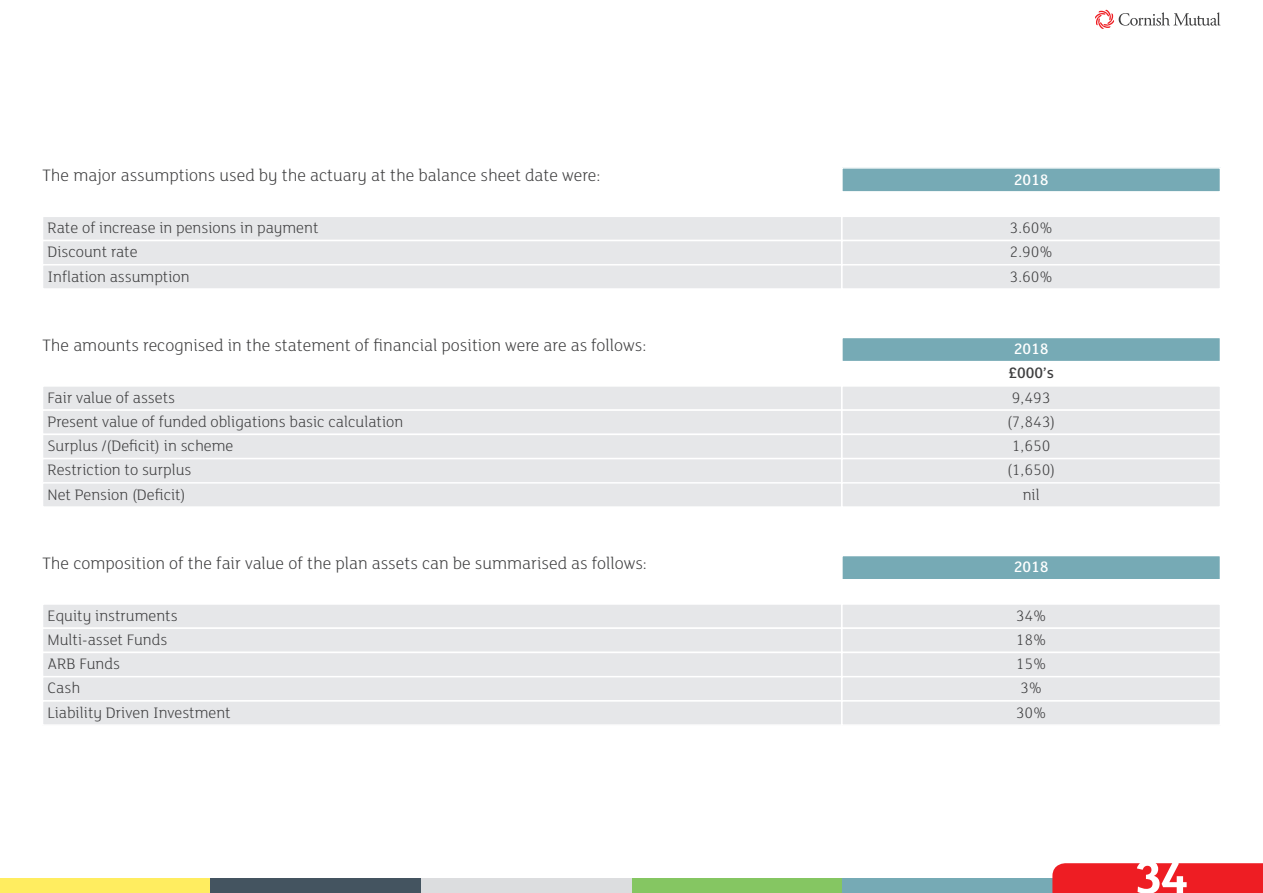
<style>
.page{position:relative;width:1263px;height:893px;background:#fff}
.page>*{position:absolute;margin:0;border:0;box-sizing:border-box;transform-origin:0 0}
.t1{font:700 51px "FS Lola";color:#fff}
.t2{font:300 18px "FS Lola";color:#3e3e3f}
.t3{font:300 16.5px/24.3px "FS Lola";color:#3e3e3f}
.t4{font:500 16.5px "FS Lola";color:#fff}
.t5{font:500 16.5px "FS Lola";color:#3e3e3f}
</style>
<div class="page">
<div style="left:842px;top:878px;width:210px;height:15px;background:#76aab5"></div>
<div style="left:1052px;top:863px;width:211px;height:30px;background:#ee1d23"></div>
<div style="left:631px;top:878px;width:211px;height:15px;background:#85c662"></div>
<div style="left:0;top:878px;width:210px;height:15px;background:#ffed60"></div>
<div style="left:421px;top:878px;width:210px;height:15px;background:#dcdddf"></div>
<div style="left:210px;top:878px;width:211px;height:15px;background:#445460"></div>
<svg style="left:1095px;top:9px;width:125px;height:20px"></svg>
<div style="left:842px;top:168px;width:378px;height:24px;background:#76aab5"></div>
<div style="left:841px;top:167px;width:380px;height:26px;border:2px solid #fff"></div>
<div style="left:841px;top:191px;width:380px;height:26px;border:2px solid #fff"></div>
<div style="left:43px;top:216px;width:799px;height:25px;background:#e6e7e9"></div>
<div style="left:42px;top:216px;width:801px;height:25px;border:2px solid #fff"></div>
<div style="left:43px;top:241px;width:799px;height:24px;background:#e6e7e9"></div>
<div style="left:42px;top:240px;width:801px;height:25px;border:2px solid #fff"></div>
<div style="left:43px;top:265px;width:799px;height:24px;background:#e6e7e9"></div>
<div style="left:42px;top:264px;width:801px;height:26px;border:2px solid #fff"></div>
<div style="left:842px;top:216px;width:378px;height:25px;background:#e6e7e9"></div>
<div style="left:841px;top:216px;width:380px;height:25px;border:2px solid #fff"></div>
<div style="left:842px;top:241px;width:378px;height:24px;background:#e6e7e9"></div>
<div style="left:841px;top:240px;width:380px;height:25px;border:2px solid #fff"></div>
<div style="left:842px;top:265px;width:378px;height:24px;background:#e6e7e9"></div>
<div style="left:841px;top:264px;width:380px;height:26px;border:2px solid #fff"></div>
<div style="left:842px;top:337px;width:378px;height:25px;background:#76aab5"></div>
<div style="left:841px;top:337px;width:380px;height:25px;border:2px solid #fff"></div>
<div style="left:841px;top:361px;width:380px;height:26px;border:2px solid #fff"></div>
<div style="left:43px;top:386px;width:799px;height:24px;background:#e6e7e9"></div>
<div style="left:42px;top:385px;width:801px;height:26px;border:2px solid #fff"></div>
<div style="left:43px;top:410px;width:799px;height:24px;background:#e6e7e9"></div>
<div style="left:42px;top:409px;width:801px;height:26px;border:2px solid #fff"></div>
<div style="left:43px;top:434px;width:799px;height:25px;background:#e6e7e9"></div>
<div style="left:42px;top:434px;width:801px;height:25px;border:2px solid #fff"></div>
<div style="left:842px;top:386px;width:378px;height:24px;background:#e6e7e9"></div>
<div style="left:841px;top:385px;width:380px;height:26px;border:2px solid #fff"></div>
<div style="left:842px;top:410px;width:378px;height:24px;background:#e6e7e9"></div>
<div style="left:841px;top:409px;width:380px;height:26px;border:2px solid #fff"></div>
<div style="left:842px;top:434px;width:378px;height:25px;background:#e6e7e9"></div>
<div style="left:841px;top:434px;width:380px;height:25px;border:2px solid #fff"></div>
<div style="left:43px;top:459px;width:799px;height:24px;background:#e6e7e9"></div>
<div style="left:42px;top:458px;width:801px;height:26px;border:2px solid #fff"></div>
<div style="left:43px;top:483px;width:799px;height:24px;background:#e6e7e9"></div>
<div style="left:42px;top:482px;width:801px;height:26px;border:2px solid #fff"></div>
<div style="left:842px;top:459px;width:378px;height:24px;background:#e6e7e9"></div>
<div style="left:841px;top:458px;width:380px;height:26px;border:2px solid #fff"></div>
<div style="left:842px;top:483px;width:378px;height:24px;background:#e6e7e9"></div>
<div style="left:841px;top:482px;width:380px;height:26px;border:2px solid #fff"></div>
<div style="left:842px;top:555px;width:378px;height:25px;background:#76aab5"></div>
<div style="left:841px;top:555px;width:380px;height:25px;border:2px solid #fff"></div>
<div style="left:841px;top:579px;width:380px;height:26px;border:2px solid #fff"></div>
<div style="left:43px;top:604px;width:799px;height:24px;background:#e6e7e9"></div>
<div style="left:42px;top:603px;width:801px;height:26px;border:2px solid #fff"></div>
<div style="left:43px;top:628px;width:799px;height:24px;background:#e6e7e9"></div>
<div style="left:42px;top:627px;width:801px;height:26px;border:2px solid #fff"></div>
<div style="left:43px;top:652px;width:799px;height:25px;background:#e6e7e9"></div>
<div style="left:42px;top:652px;width:801px;height:25px;border:2px solid #fff"></div>
<div style="left:842px;top:604px;width:378px;height:24px;background:#e6e7e9"></div>
<div style="left:841px;top:603px;width:380px;height:26px;border:2px solid #fff"></div>
<div style="left:842px;top:628px;width:378px;height:24px;background:#e6e7e9"></div>
<div style="left:841px;top:627px;width:380px;height:26px;border:2px solid #fff"></div>
<div style="left:842px;top:652px;width:378px;height:25px;background:#e6e7e9"></div>
<div style="left:841px;top:652px;width:380px;height:25px;border:2px solid #fff"></div>
<div style="left:43px;top:677px;width:799px;height:24px;background:#e6e7e9"></div>
<div style="left:42px;top:676px;width:801px;height:26px;border:2px solid #fff"></div>
<div style="left:43px;top:701px;width:799px;height:24px;background:#e6e7e9"></div>
<div style="left:42px;top:700px;width:801px;height:26px;border:2px solid #fff"></div>
<div style="left:842px;top:677px;width:378px;height:24px;background:#e6e7e9"></div>
<div style="left:841px;top:676px;width:380px;height:26px;border:2px solid #fff"></div>
<div style="left:842px;top:701px;width:378px;height:24px;background:#e6e7e9"></div>
<div style="left:841px;top:700px;width:380px;height:26px;border:2px solid #fff"></div>
<p class="t2" style="left:43px;top:164px;width:559px">The major assumptions used by the actuary at the balance sheet date were:</p>
<p class="t4" style="left:1014px;top:169px;width:36px">2018</p>
<p class="t3" style="left:48px;top:215px;width:272px">Rate of increase in pensions in payment<br>Discount rate<br>Inflation assumption</p>
<p class="t3" style="left:1010px;top:215px;width:45px;text-align:justify">3.60% 2.90% 3.60%</p>
<p class="t2" style="left:43px;top:333px;width:605px">The amounts recognised in the statement of financial position were are as follows:</p>
<p class="t4" style="left:1014px;top:338px;width:36px">2018</p>
<p class="t5" style="left:1008px;top:362px;width:47px">£000’s</p>
<p class="t3" style="left:48px;top:385px;width:357px">Fair value of assets<br>Present value of funded obligations basic calculation<br>Surplus /(Deficit) in scheme</p>
<p class="t3" style="left:1007px;top:385px;width:50px">9,493 (7,843)<br>1,650</p>
<p class="t3" style="left:48px;top:457px;width:145px">Restriction to surplus<br>Net Pension (Deficit)</p>
<p class="t3" style="left:1007px;top:457px;width:50px;text-align:center">(1,650) nil</p>
<p class="t2" style="left:43px;top:552px;width:606px">The composition of the fair value of the plan assets can be summarised as follows:</p>
<p class="t4" style="left:1014px;top:556px;width:36px">2018</p>
<p class="t3" style="left:48px;top:603px;width:132px">Equity instruments<br>Multi-asset Funds<br>ARB Funds</p>
<p class="t3" style="left:1016px;top:603px;width:32px;text-align:justify">34% 18% 15%</p>
<p class="t3" style="left:48px;top:675px;width:185px">Cash<br>Liability Driven Investment</p>
<p class="t3" style="left:1016px;top:675px;width:32px">3%<br>30%</p>
<h1 class="t1" style="left:1134px;top:842px;width:56px">34</h1>
</div>
